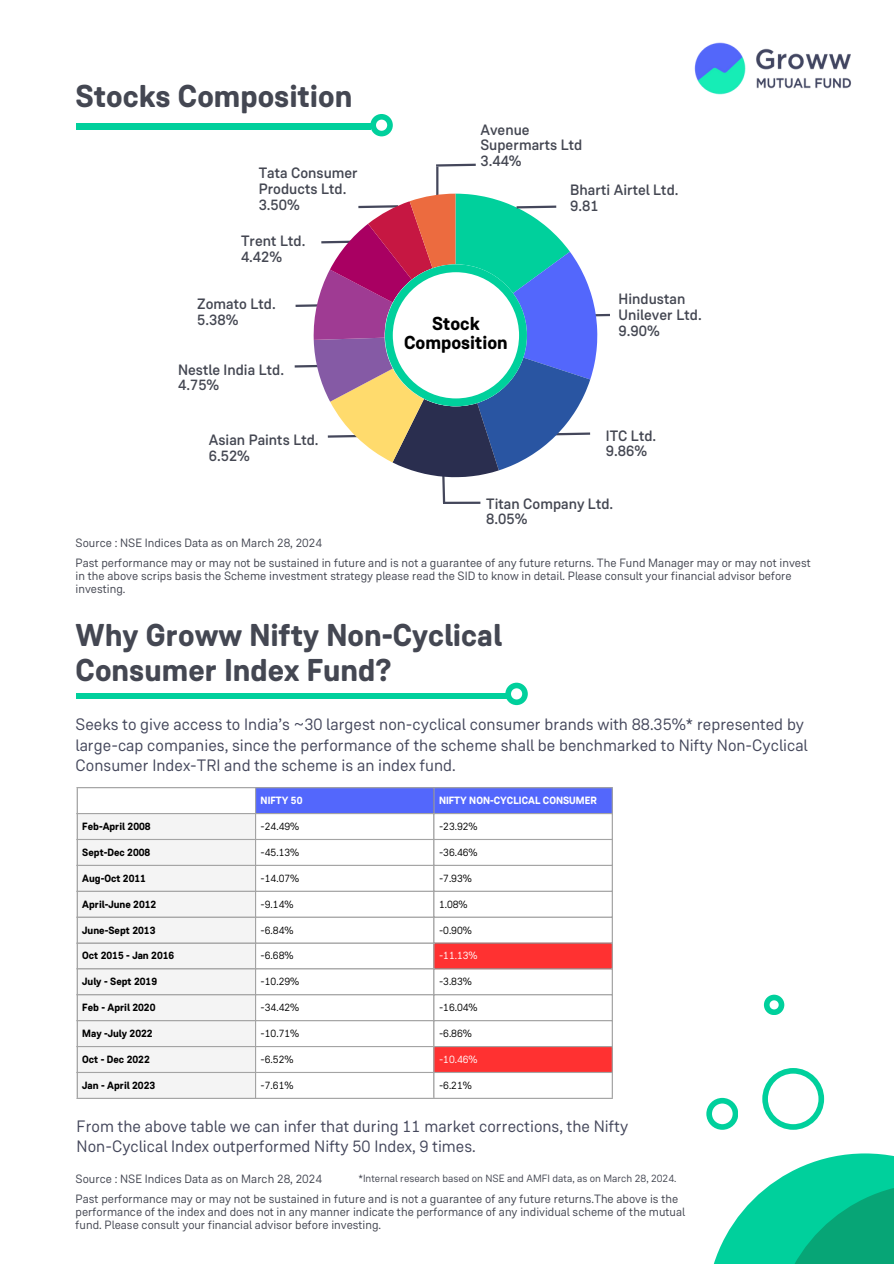
<style>
.page{position:relative;width:894px;height:1264px;background:#fff}
.page>*{position:absolute;margin:0;border:0;box-sizing:border-box;transform-origin:0 0}
.t1{font:700 31.5px/34.8px "Groww Sans";color:#444752}
.t2{font:700 18.75px/19.6px "Groww Sans";color:#000;text-align:center}
.t3{font:16.5px/20.2px "Groww Sans";color:#44475b}
.t4{font:500 15px/15.8px "Groww Sans";color:#444752}
.t5{font:12px/13px "Groww Sans";color:#444752}
.t6{font:700 10.5px "Groww Sans";color:#000}
.t7{font:10.5px "Groww Sans";color:#000}
.t8{font:10.5px "Groww Sans";color:#444752}
.t9{font:700 10.5px "Groww Sans";color:#fff}
.t10{font:10.5px "Groww Sans";color:#fff}
</style>
<div class="page">
<img style="left:694px;top:42px;width:157px;height:53px">
<svg style="left:714px;top:1153px;width:179px;height:110px;fill:#00d09c"></svg>
<svg style="left:773px;top:1183px;width:120px;height:80px;background:#03bb89"></svg>
<svg style="left:762px;top:1068px;width:61px;height:61px"></svg>
<svg style="left:706px;top:1097px;width:31px;height:32px"></svg>
<div style="left:76px;top:123px;width:294px;height:7px;background:#00d09c"></div>
<div style="left:76px;top:692px;width:433px;height:6px;background:#00d09c"></div>
<svg style="left:370px;top:114px;width:22px;height:22px"></svg>
<svg style="left:505px;top:682px;width:22px;height:23px"></svg>
<svg style="left:763px;top:994px;width:21px;height:20px"></svg>
<hr style="left:436px;top:167px;width:2px;height:39px;background:#44475b">
<svg style="left:294px;top:194px;width:316px;height:310px"></svg>
<svg style="left:436px;top:163px;width:40px;height:5px"></svg>
<hr style="left:443px;top:501px;width:37px;height:3px;background:#44475b">
<div style="left:256px;top:788px;width:355px;height:25px;background:#5367fc"></div>
<div style="left:78px;top:814px;width:177px;height:283px;background:#f4f4f4"></div>
<svg style="left:434px;top:943px;width:177px;height:128px"></svg>
<hr style="left:77px;top:788px;width:1px;height:309px;background:#a4a4a4">
<hr style="left:255px;top:788px;width:1px;height:309px;background:#a4a4a4">
<hr style="left:433px;top:788px;width:1px;height:309px;background:#a4a4a4">
<hr style="left:611px;top:788px;width:1px;height:309px;background:#a4a4a4">
<hr style="left:77px;top:787px;width:535px;height:1px;background:#a4a4a4">
<hr style="left:77px;top:813px;width:535px;height:1px;background:#a4a4a4">
<hr style="left:77px;top:838px;width:535px;height:2px;background:#a4a4a4">
<hr style="left:77px;top:864px;width:535px;height:1px;background:#a4a4a4">
<hr style="left:77px;top:890px;width:535px;height:1px;background:#a4a4a4">
<hr style="left:77px;top:916px;width:535px;height:1px;background:#a4a4a4">
<hr style="left:77px;top:942px;width:535px;height:1px;background:#a4a4a4">
<hr style="left:77px;top:968px;width:535px;height:1px;background:#a4a4a4">
<hr style="left:77px;top:994px;width:535px;height:1px;background:#a4a4a4">
<hr style="left:77px;top:1020px;width:535px;height:1px;background:#a4a4a4">
<hr style="left:77px;top:1045px;width:535px;height:2px;background:#a4a4a4">
<hr style="left:77px;top:1071px;width:535px;height:1px;background:#a4a4a4">
<hr style="left:77px;top:1097px;width:535px;height:1px;background:#a4a4a4">
<p class="t1" style="left:76px;top:79px;width:278px">Stocks Composition</p>
<p class="t4" style="left:258px;top:166px;width:101px">Tata Consumer<br>Products Ltd.<br>3.50%</p>
<p class="t4" style="left:241px;top:233px;width:66px">Trent Ltd.<br>4.42%</p>
<p class="t4" style="left:197px;top:296px;width:80px">Zomato Ltd.<br>5.38%</p>
<p class="t4" style="left:178px;top:362px;width:107px">Nestle India Ltd.<br>4.75%</p>
<p class="t4" style="left:209px;top:432px;width:111px">Asian Paints Ltd.<br>6.52%</p>
<p class="t5" style="left:76px;top:536px;width:248px">Source : NSE Indices Data as on March 28, 2024</p>
<p class="t4" style="left:480px;top:122px;width:103px">Avenue<br>Supermarts Ltd<br>3.44%</p>
<p class="t2" style="left:404px;top:313px;width:105px">Stock<br>Composition</p>
<h1 class="t4" style="left:570px;top:182px;width:110px">Bharti Airtel Ltd.<br>9.81</h1>
<p class="t4" style="left:618px;top:291px;width:85px">Hindustan<br>Unilever Ltd.<br>9.90%</p>
<p class="t4" style="left:605px;top:428px;width:52px">ITC Ltd.<br>9.86%</p>
<p class="t4" style="left:486px;top:496px;width:128px">Titan Company Ltd.<br>8.05%</p>
<h5 class="t5" style="left:76px;top:556px;width:736px">Past performance may or may not be sustained in future and is not a guarantee of any future returns. The Fund Manager may or may not invest in the above scrips basis the Scheme investment strategy please read the SID to know in detail. Please consult your financial advisor before investing.</h5>
<p class="t1" style="left:76px;top:618px;width:427px">Why Groww Nifty Non-Cyclical<br>Consumer Index Fund?</p>
<p class="t3" style="left:76px;top:715px;width:733px">Seeks to give access to India’s ~30 largest non-cyclical consumer brands with 88.35%* represented by large-cap companies, since the performance of the scheme shall be benchmarked to Nifty Non-Cyclical<br>Consumer Index-TRI and the scheme is an index fund.</p>
<h3 class="t9" style="left:260px;top:793px;width:43px">NIFTY 50</h3>
<h3 class="t9" style="left:439px;top:793px;width:159px">NIFTY NON-CYCLICAL CONSUMER</h3>
<h3 class="t6" style="left:82px;top:819px;width:70px">Feb-April 2008</h3>
<h2 class="t7" style="left:260px;top:819px;width:40px">-24.49%</h2>
<h3 class="t7" style="left:439px;top:819px;width:40px">-23.92%</h3>
<h3 class="t6" style="left:82px;top:845px;width:70px">Sept-Dec 2008</h3>
<h3 class="t7" style="left:260px;top:845px;width:40px">-45.13%</h3>
<h3 class="t7" style="left:439px;top:845px;width:40px">-36.46%</h3>
<h3 class="t6" style="left:82px;top:871px;width:65px">Aug-Oct 2011</h3>
<h3 class="t7" style="left:260px;top:871px;width:40px">-14.07%</h3>
<h3 class="t7" style="left:439px;top:871px;width:34px">-7.93%</h3>
<h5 class="t6" style="left:82px;top:897px;width:76px">April-June 2012</h5>
<h5 class="t7" style="left:260px;top:897px;width:34px">-9.14%</h5>
<h1 class="t7" style="left:439px;top:897px;width:30px">1.08%</h1>
<p class="t6" style="left:82px;top:923px;width:75px">June-Sept 2013</p>
<p class="t7" style="left:260px;top:923px;width:34px">-6.84%</p>
<p class="t7" style="left:439px;top:923px;width:34px">-0.90%</p>
<p class="t6" style="left:82px;top:949px;width:94px">Oct 2015 - Jan 2016</p>
<p class="t7" style="left:260px;top:949px;width:34px">-6.68%</p>
<p class="t10" style="left:439px;top:949px;width:40px">-11.13%</p>
<p class="t6" style="left:82px;top:975px;width:76px">July - Sept 2019</p>
<p class="t7" style="left:260px;top:975px;width:40px">-10.29%</p>
<p class="t7" style="left:439px;top:975px;width:34px">-3.83%</p>
<p class="t6" style="left:82px;top:1000px;width:75px">Feb - April 2020</p>
<p class="t7" style="left:260px;top:1000px;width:40px">-34.42%</p>
<p class="t7" style="left:439px;top:1000px;width:40px">-16.04%</p>
<p class="t6" style="left:82px;top:1026px;width:72px">May -July 2022</p>
<p class="t7" style="left:260px;top:1026px;width:40px">-10.71%</p>
<p class="t7" style="left:439px;top:1026px;width:34px">-6.86%</p>
<p class="t6" style="left:82px;top:1052px;width:69px">Oct - Dec 2022</p>
<p class="t7" style="left:260px;top:1052px;width:34px">-6.52%</p>
<p class="t10" style="left:439px;top:1052px;width:40px">-10.46%</p>
<p class="t6" style="left:82px;top:1078px;width:74px">Jan - April 2023</p>
<p class="t7" style="left:260px;top:1078px;width:34px">-7.61%</p>
<p class="t7" style="left:439px;top:1078px;width:34px">-6.21%</p>
<p class="t3" style="left:77px;top:1116px;width:553px">From the above table we can infer that during 11 market corrections, the Nifty<br>Non-Cyclical Index outperformed Nifty 50 Index, 9 times.</p>
<p class="t5" style="left:76px;top:1171px;width:248px">Source : NSE Indices Data as on March 28, 2024</p>
<h5 class="t8" style="left:358px;top:1171px;width:319px">*Internal research based on NSE and AMFI data, as on March 28, 2024.</h5>
<p class="t5" style="left:76px;top:1192px;width:610px">Past performance may or may not be sustained in future and is not a guarantee of any future returns.The above is the performance of the index and does not in any manner indicate the performance of any individual scheme of the mutual fund. Please consult your financial advisor before investing.</p>
</div>
